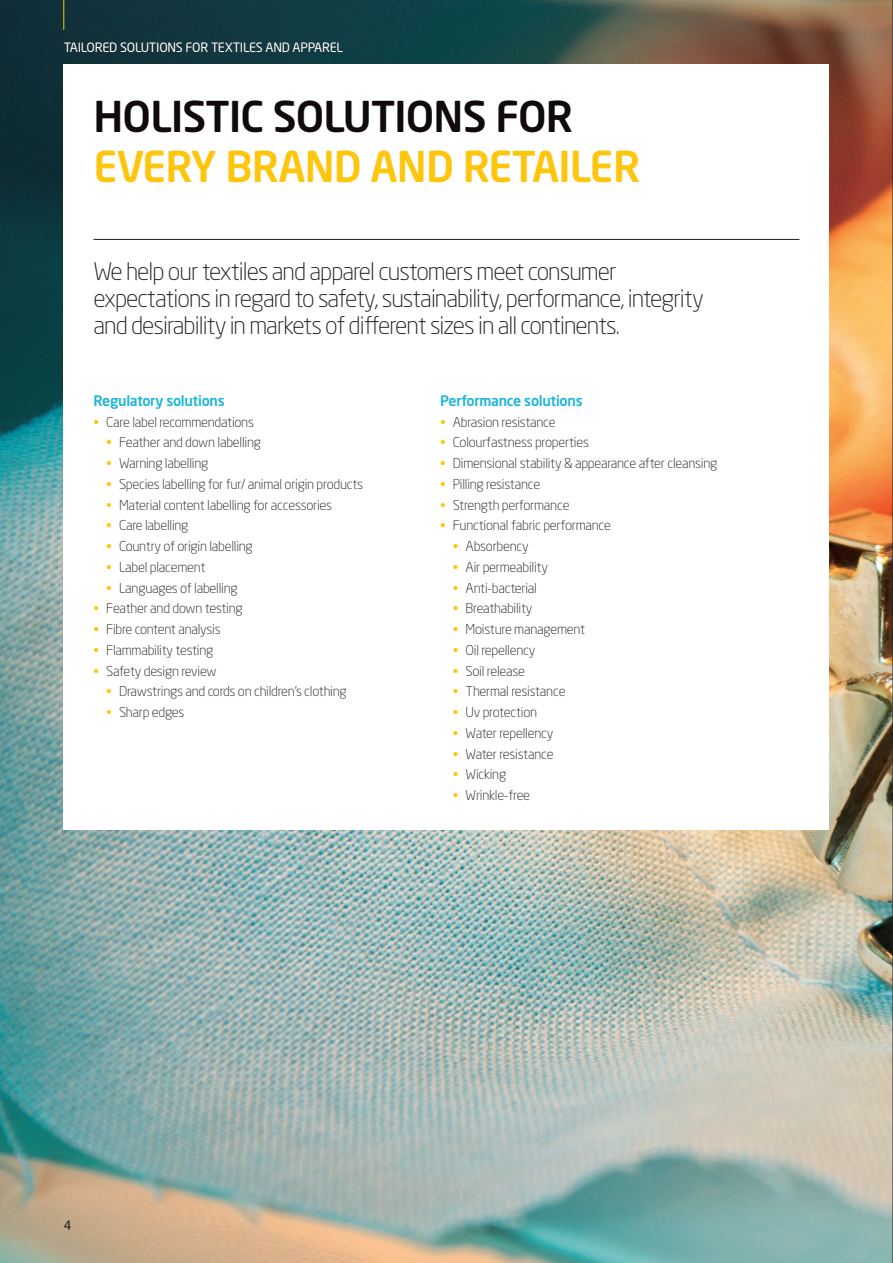
<style>
.page{position:relative;width:893px;height:1263px;background:#fff}
.page>*{position:absolute;margin:0;border:0;box-sizing:border-box;transform-origin:0 0}
.Body_Text{font:500 42px "Neo Sans Std";letter-spacing:-.02em;color:#fec50d}
.Body_Text-2{font:500 42px "Neo Sans Std";letter-spacing:-.02em;color:#110a0c}
.Standfirst{font:300 24px/27px "Neo Sans Std";letter-spacing:-.04em;color:#231f20}
.Subheading{font:500 14.25px "Neo Sans Std";letter-spacing:-.02em;color:#1cb6d8}
.body_Text_tab{font:300 13.5px "Neo Sans Std";letter-spacing:-.02em;color:#231f20}
.Folio{font:12.75px "Neo Sans Std";letter-spacing:-.02em;color:#fff}
.t1{font:12.75px "Neo Sans Std";color:#231f20}
.s1{color:#fec50d}
</style>
<div class="page">
<img style="left:0;top:0;width:892px;height:1263px">
<div style="left:64px;top:64px;width:765px;height:765px;background:#fff"></div>
<hr style="left:892px;top:0;width:1px;height:1263px;background:#231f20">
<hr style="left:94px;top:239px;width:705px;height:1px;background:#231f20">
<hr style="left:63px;top:0;width:1px;height:30px;background:#fec50d">
<p class="Folio" style="left:64px;top:40px;width:281px">TAILORED SOLUTIONS FOR TEXTILES AND APPAREL</p>
<p class="Body_Text-2" style="left:94px;top:90px;width:481px">HOLISTIC SOLUTIONS FOR</p>
<p class="Body_Text" style="left:94px;top:140px;width:548px">EVERY BRAND AND RETAILER</p>
<p class="Standfirst" style="left:94px;top:257px;width:612px">We help our textiles and apparel customers meet consumer expectations in regard to safety, sustainability, performance, integrity and desirability in markets of different sizes in all continents.</p>
<p class="Subheading" style="left:94px;top:391px;width:133px">Regulatory solutions</p>
<p class="body_Text_tab" style="left:94px;top:414px;width:162px"><span class="s1">•</span> Care label recommendations</p>
<p class="body_Text_tab" style="left:106px;top:434px;width:156px"><span class="s1">•</span> Feather and down labelling</p>
<p class="body_Text_tab" style="left:106px;top:455px;width:104px"><span class="s1">•</span> Warning labelling</p>
<p class="body_Text_tab" style="left:106px;top:476px;width:258px"><span class="s1">•</span> Species labelling for fur/ animal origin products</p>
<p class="body_Text_tab" style="left:106px;top:497px;width:227px"><span class="s1">•</span> Material content labelling for accessories</p>
<p class="body_Text_tab" style="left:106px;top:517px;width:84px"><span class="s1">•</span> Care labelling</p>
<p class="body_Text_tab" style="left:106px;top:538px;width:148px"><span class="s1">•</span> Country of origin labelling</p>
<p class="body_Text_tab" style="left:106px;top:559px;width:101px"><span class="s1">•</span> Label placement</p>
<p class="body_Text_tab" style="left:106px;top:580px;width:133px"><span class="s1">•</span> Languages of labelling</p>
<p class="body_Text_tab" style="left:94px;top:600px;width:151px"><span class="s1">•</span> Feather and down testing</p>
<p class="body_Text_tab" style="left:94px;top:621px;width:129px"><span class="s1">•</span> Fibre content analysis</p>
<p class="body_Text_tab" style="left:94px;top:642px;width:121px"><span class="s1">•</span> Flammability testing</p>
<p class="body_Text_tab" style="left:94px;top:663px;width:125px"><span class="s1">•</span> Safety design review</p>
<p class="body_Text_tab" style="left:106px;top:683px;width:242px"><span class="s1">•</span> Drawstrings and cords on children’s clothing</p>
<p class="body_Text_tab" style="left:106px;top:704px;width:80px"><span class="s1">•</span> Sharp edges</p>
<p class="Subheading" style="left:440px;top:391px;width:144px">Performance solutions</p>
<p class="body_Text_tab" style="left:440px;top:414px;width:117px"><span class="s1">•</span> Abrasion resistance</p>
<p class="body_Text_tab" style="left:440px;top:434px;width:150px"><span class="s1">•</span> Colourfastness properties</p>
<p class="body_Text_tab" style="left:440px;top:455px;width:279px"><span class="s1">•</span> Dimensional stability &amp; appearance after cleansing</p>
<p class="body_Text_tab" style="left:440px;top:476px;width:102px"><span class="s1">•</span> Pilling resistance</p>
<p class="body_Text_tab" style="left:440px;top:497px;width:131px"><span class="s1">•</span> Strength performance</p>
<p class="body_Text_tab" style="left:440px;top:517px;width:172px"><span class="s1">•</span> Functional fabric performance</p>
<p class="body_Text_tab" style="left:453px;top:538px;width:77px"><span class="s1">•</span> Absorbency</p>
<p class="body_Text_tab" style="left:453px;top:559px;width:97px"><span class="s1">•</span> Air permeability</p>
<p class="body_Text_tab" style="left:453px;top:580px;width:86px"><span class="s1">•</span> Anti-bacterial</p>
<p class="body_Text_tab" style="left:453px;top:600px;width:81px"><span class="s1">•</span> Breathability</p>
<p class="body_Text_tab" style="left:453px;top:621px;width:134px"><span class="s1">•</span> Moisture management</p>
<p class="body_Text_tab" style="left:453px;top:642px;width:84px"><span class="s1">•</span> Oil repellency</p>
<p class="body_Text_tab" style="left:453px;top:663px;width:74px"><span class="s1">•</span> Soil release</p>
<p class="body_Text_tab" style="left:453px;top:683px;width:114px"><span class="s1">•</span> Thermal resistance</p>
<p class="body_Text_tab" style="left:453px;top:704px;width:86px"><span class="s1">•</span> Uv protection</p>
<p class="body_Text_tab" style="left:453px;top:725px;width:102px"><span class="s1">•</span> Water repellency</p>
<p class="body_Text_tab" style="left:453px;top:746px;width:102px"><span class="s1">•</span> Water resistance</p>
<p class="body_Text_tab" style="left:453px;top:766px;width:55px"><span class="s1">•</span> Wicking</p>
<p class="body_Text_tab" style="left:453px;top:787px;width:79px"><span class="s1">•</span> Wrinkle-free</p>
<p class="t1" style="left:64px;top:1218px;width:9px">4</p>
</div>
